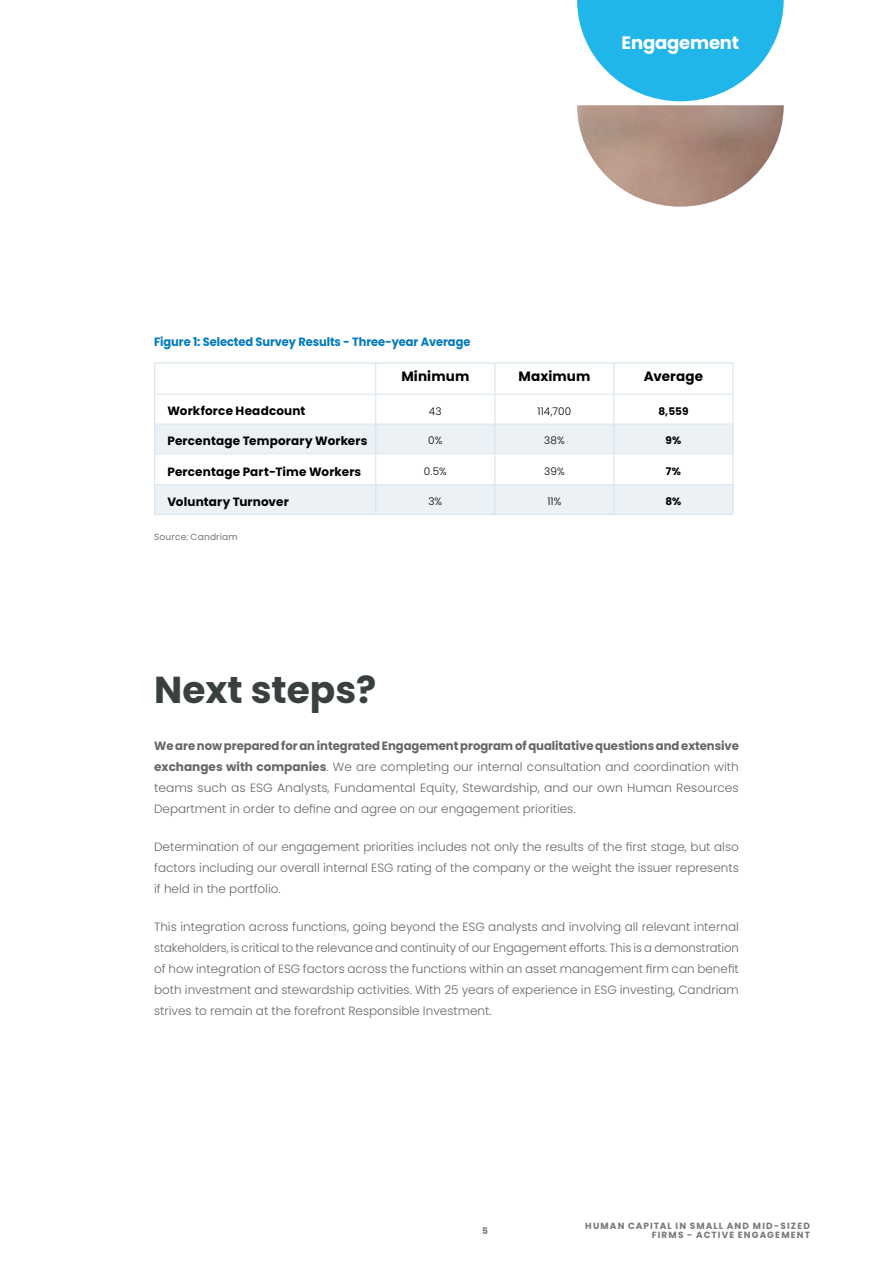
<style>
.page{position:relative;width:893px;height:1263px;background:#fff}
.page>*{position:absolute;margin:0;border:0;box-sizing:border-box;transform-origin:0 0}
.t1{font:700 37.5px "Poppins";color:#394140}
.t2{font:700 18px "Poppins";letter-spacing:-.01em;color:#fff}
.t3{font:700 13.5px "Poppins";letter-spacing:.01em;color:#000}
.t4{font:300 12px/21px "Poppins";color:#656766;text-align:justify}
.t5{font:700 12px "Poppins";letter-spacing:.015em;color:#000}
.t6{font:700 12px "Poppins";letter-spacing:-.005em;color:#0079c1;scale:.95 1}
.t7{font:300 10.5px "Poppins";letter-spacing:.015em;color:#000}
.t8{font:700 10.5px "Poppins";color:#000}
.t9{font:700 9px/9px "Poppins";letter-spacing:.125em;color:#77787b;text-align:right}
.t10{font:9px "Poppins";letter-spacing:.02em;color:#787472}
.s1{font-weight:700}
</style>
<div class="page">
<svg style="left:577px;top:0;width:207px;height:102px"></svg>
<img style="left:577px;top:105px;width:207px;height:102px">
<svg style="left:155px;top:424px;width:577px;height:90px;fill:#ebf1f5"></svg>
<hr style="left:154px;top:364px;width:1px;height:30px;background:#d3e2eb">
<hr style="left:154px;top:362px;width:222px;height:2px;background:#d3e2eb">
<hr style="left:375px;top:364px;width:1px;height:30px;background:#d3e2eb">
<hr style="left:376px;top:362px;width:119px;height:2px;background:#d3e2eb">
<hr style="left:495px;top:362px;width:119px;height:2px;background:#d3e2eb">
<hr style="left:494px;top:364px;width:1px;height:30px;background:#d3e2eb">
<hr style="left:613px;top:364px;width:1px;height:30px;background:#d3e2eb">
<hr style="left:614px;top:362px;width:119px;height:2px;background:#d3e2eb">
<hr style="left:732px;top:364px;width:1px;height:30px;background:#d3e2eb">
<hr style="left:154px;top:394px;width:1px;height:30px;background:#d3e2eb">
<hr style="left:155px;top:394px;width:221px;height:1px;background:#dae6ed">
<hr style="left:376px;top:394px;width:119px;height:1px;background:#dae6ed">
<hr style="left:495px;top:394px;width:119px;height:1px;background:#dae6ed">
<hr style="left:614px;top:394px;width:118px;height:1px;background:#dae6ed">
<hr style="left:732px;top:394px;width:1px;height:30px;background:#d3e2eb">
<hr style="left:154px;top:424px;width:1px;height:30px;background:#d3e2eb">
<hr style="left:155px;top:423px;width:221px;height:1px;background:#dae6ed">
<svg style="left:375px;top:395px;width:1px;height:58px"></svg>
<hr style="left:376px;top:423px;width:119px;height:1px;background:#dae6ed">
<hr style="left:495px;top:423px;width:119px;height:1px;background:#dae6ed">
<svg style="left:494px;top:395px;width:1px;height:58px"></svg>
<svg style="left:613px;top:395px;width:1px;height:58px"></svg>
<hr style="left:614px;top:423px;width:118px;height:1px;background:#dae6ed">
<hr style="left:732px;top:424px;width:1px;height:30px;background:#d3e2eb">
<hr style="left:154px;top:454px;width:1px;height:31px;background:#d3e2eb">
<hr style="left:155px;top:453px;width:221px;height:1px;background:#dae6ed">
<hr style="left:375px;top:454px;width:1px;height:30px;background:#d3e2eb">
<hr style="left:376px;top:453px;width:119px;height:1px;background:#dae6ed">
<hr style="left:495px;top:453px;width:119px;height:1px;background:#dae6ed">
<hr style="left:494px;top:454px;width:1px;height:30px;background:#d3e2eb">
<hr style="left:613px;top:454px;width:1px;height:30px;background:#d3e2eb">
<hr style="left:614px;top:453px;width:118px;height:1px;background:#dae6ed">
<hr style="left:732px;top:454px;width:1px;height:31px;background:#d3e2eb">
<svg style="left:154px;top:485px;width:1px;height:29px"></svg>
<hr style="left:155px;top:484px;width:221px;height:1px;background:#dae6ed">
<hr style="left:154px;top:514px;width:222px;height:1px;background:#dae6ed">
<svg style="left:375px;top:485px;width:1px;height:29px"></svg>
<hr style="left:376px;top:484px;width:119px;height:1px;background:#dae6ed">
<hr style="left:495px;top:484px;width:119px;height:1px;background:#dae6ed">
<svg style="left:494px;top:485px;width:1px;height:29px"></svg>
<hr style="left:376px;top:514px;width:119px;height:1px;background:#dae6ed">
<hr style="left:495px;top:514px;width:119px;height:1px;background:#dae6ed">
<svg style="left:613px;top:485px;width:1px;height:29px"></svg>
<hr style="left:614px;top:484px;width:118px;height:1px;background:#dae6ed">
<hr style="left:614px;top:514px;width:119px;height:1px;background:#dae6ed">
<svg style="left:732px;top:485px;width:1px;height:29px"></svg>
<p class="t6" style="left:154px;top:335px;width:334px">Figure 1: Selected Survey Results - Three-year Average</p>
<h2 class="t2" style="left:622px;top:32px;width:119px">Engagement</h2>
<p class="t3" style="left:401px;top:369px;width:69px">Minimum</p>
<p class="t3" style="left:518px;top:369px;width:74px">Maximum</p>
<p class="t3" style="left:644px;top:369px;width:61px">Average</p>
<p class="t5" style="left:167px;top:404px;width:140px">Workforce Headcount</p>
<p class="t7" style="left:429px;top:405px;width:14px">43</p>
<p class="t7" style="left:537px;top:405px;width:35px">114,700</p>
<p class="t8" style="left:658px;top:405px;width:32px">8,559</p>
<p class="t5" style="left:167px;top:434px;width:202px">Percentage Temporary Workers</p>
<p class="t7" style="left:428px;top:435px;width:16px">0%</p>
<p class="t7" style="left:544px;top:435px;width:22px">38%</p>
<p class="t8" style="left:666px;top:435px;width:17px">9%</p>
<p class="t5" style="left:167px;top:464px;width:195px">Percentage Part-Time Workers</p>
<p class="t7" style="left:424px;top:465px;width:24px">0.5%</p>
<p class="t7" style="left:544px;top:465px;width:22px">39%</p>
<p class="t8" style="left:666px;top:465px;width:17px">7%</p>
<p class="t5" style="left:167px;top:495px;width:123px">Voluntary Turnover</p>
<p class="t7" style="left:428px;top:495px;width:15px">3%</p>
<p class="t7" style="left:547px;top:495px;width:15px">11%</p>
<p class="t8" style="left:665px;top:495px;width:17px">8%</p>
<p class="t10" style="left:154px;top:532px;width:85px">Source: Candriam</p>
<h1 class="t1" style="left:154px;top:668px;width:224px">Next steps?</h1>
<p class="t4" style="left:154px;top:735px;width:586px"><span class="s1">We are now prepared for an integrated Engagement program of qualitative questions and extensive exchanges with companies</span>. We are completing our internal consultation and coordination with teams such as ESG Analysts, Fundamental Equity, Stewardship, and our own Human Resources Department in order to define and agree on our engagement priorities.</p>
<p class="t4" style="left:154px;top:836px;width:586px">Determination of our engagement priorities includes not only the results of the first stage, but also factors including our overall internal ESG rating of the company or the weight the issuer represents if held in the portfolio.</p>
<p class="t4" style="left:154px;top:916px;width:586px">This integration across functions, going beyond the ESG analysts and involving all relevant internal stakeholders, is critical to the relevance and continuity of our Engagement efforts. This is a demonstration of how integration of ESG factors across the functions within an asset management firm can benefit both investment and stewardship activities. With 25 years of experience in ESG investing, Candriam strives to remain at the forefront Responsible Investment.</p>
<p class="t9" style="left:482px;top:1226px;width:7px">5</p>
<p class="t9" style="left:585px;top:1221px;width:226px">HUMAN CAPITAL IN SMALL AND MID-SIZED<br>FIRMS - ACTIVE ENGAGEMENT</p>
</div>
